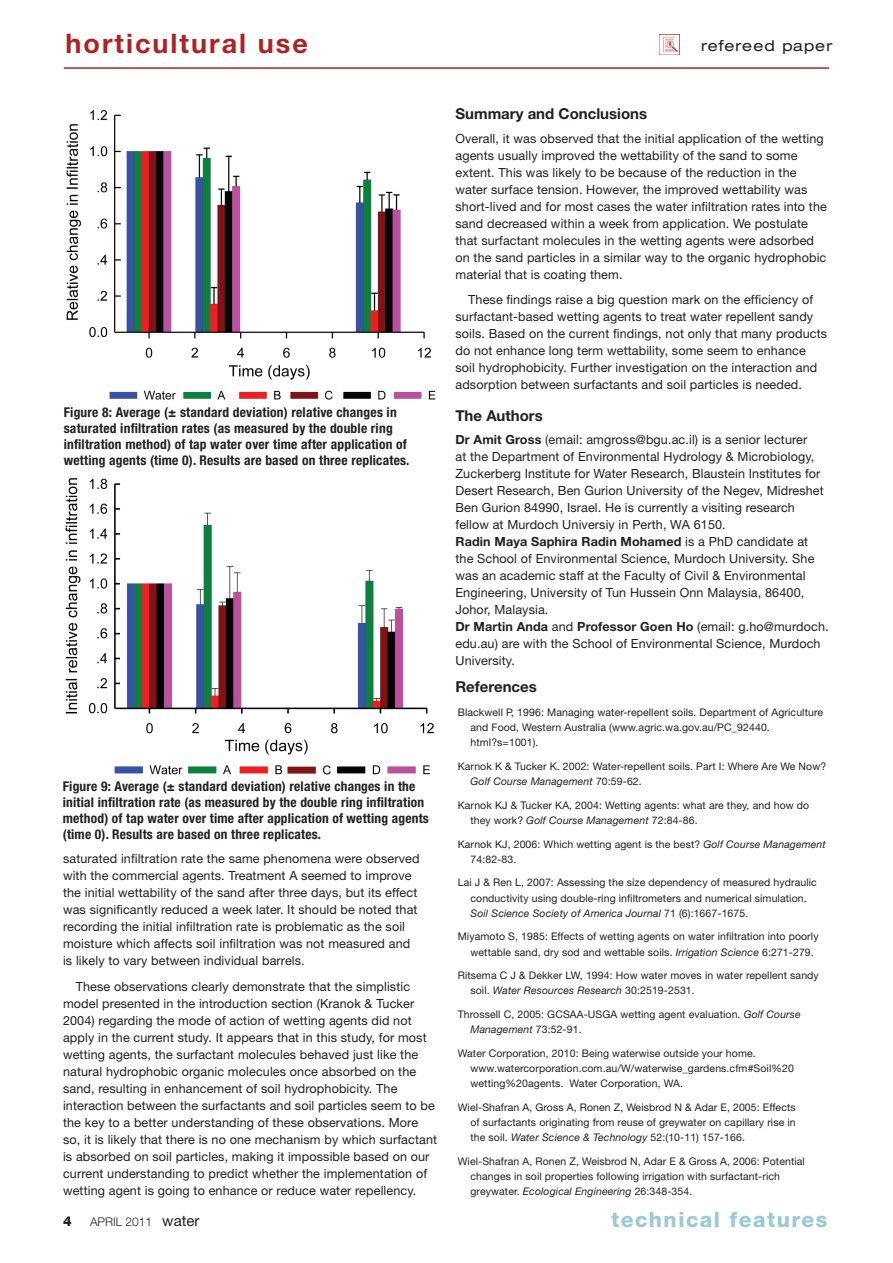
<style>
.page{position:relative;width:893px;height:1263px;background:#fff}
.page>*{position:absolute;margin:0;border:0;box-sizing:border-box;transform-origin:0 0}
.t1{font:700 27px "Helvetica Neue";letter-spacing:.075em;color:#ad2223}
.t2{font:800 21px "Helvetica Neue";letter-spacing:.07em;color:#9bc9d4}
.t3{font:700 15px "Helvetica Neue";color:#231f20}
.t4{font:expanded 15px "Helvetica Neue";letter-spacing:.06em;color:#231f20}
.t5{font:800 13.65px "Helvetica Neue";color:#231f20}
.t6{font:700 condensed 13.5px/16.2px "Helvetica Neue";letter-spacing:.015em;color:#231f20}
.t7{font:12.6px/17px "Helvetica Neue";letter-spacing:.01em;color:#231f20}
.t8{font:300 12px "Helvetica Neue";color:#231f20}
.t9{font:10.5px/15.1px "Helvetica Neue";letter-spacing:.01em;color:#231f20}
.s1{font-weight:700}
.s2{font-style:italic}
.s3{font-weight:400;font-size:15px}
</style>
<div class="page">
<img style="left:659px;top:34px;width:20px;height:20px">
<hr style="left:64px;top:67px;width:765px;height:2px;background:#ad2223">
<img style="left:65px;top:478px;width:369px;height:297px">
<img style="left:66px;top:110px;width:370px;height:290px">
<h1 class="t1" style="left:65px;top:26px;width:244px">horticultural use</h1>
<p class="t4" style="left:701px;top:36px;width:133px">refereed paper</p>
<p class="t6" style="left:64px;top:403px;width:347px">Figure 8: Average (± standard deviation) relative changes in saturated infiltration rates (as measured by the double ring infiltration method) of tap water over time after application of wetting agents (time 0). Results are based on three replicates.</p>
<p class="t6" style="left:63px;top:778px;width:368px">Figure 9: Average (± standard deviation) relative changes in the initial infiltration rate (as measured by the double ring infiltration method) of tap water over time after application of wetting agents (time 0). Results are based on three replicates.</p>
<p class="t7" style="left:63px;top:849px;width:358px">saturated infiltration rate the same phenomena were observed with the commercial agents. Treatment A seemed to improve the initial wettability of the sand after three days, but its effect was significantly reduced a week later. It should be noted that recording the initial infiltration rate is problematic as the soil moisture which affects soil infiltration was not measured and is likely to vary between individual barrels.</p>
<p class="t7" style="left:63px;top:977px;width:376px;text-indent:13px">These observations clearly demonstrate that the simplistic model presented in the introduction section (Kranok &amp; Tucker 2004) regarding the mode of action of wetting agents did not apply in the current study. It appears that in this study, for most wetting agents, the surfactant molecules behaved just like the natural hydrophobic organic molecules once absorbed on the sand, resulting in enhancement of soil hydrophobicity. The interaction between the surfactants and soil particles seem to be the key to a better understanding of these observations. More so, it is likely that there is no one mechanism by which surfactant is absorbed on soil particles, making it impossible based on our current understanding to predict whether the implementation of wetting agent is going to enhance or reduce water repellency.</p>
<p class="t3" style="left:455px;top:105px;width:193px">Summary and Conclusions</p>
<p class="t7" style="left:455px;top:130px;width:373px">Overall, it was observed that the initial application of the wetting agents usually improved the wettability of the sand to some extent. This was likely to be because of the reduction in the water surface tension. However, the improved wettability was short-lived and for most cases the water infiltration rates into the sand decreased within a week from application. We postulate that surfactant molecules in the wetting agents were adsorbed on the sand particles in a similar way to the organic hydrophobic material that is coating them.</p>
<p class="t7" style="left:455px;top:291px;width:373px;text-indent:13px">These findings raise a big question mark on the efficiency of surfactant-based wetting agents to treat water repellent sandy soils. Based on the current findings, not only that many products do not enhance long term wettability, some seem to enhance soil hydrophobicity. Further investigation on the interaction and adsorption between surfactants and soil particles is needed.</p>
<p class="t3" style="left:455px;top:406px;width:89px">The Authors</p>
<p class="t7" style="left:455px;top:431px;width:375px"><span class="s1">Dr Amit Gross</span> (email: amgross@bgu.ac.il) is a senior lecturer<br>at the Department of Environmental Hydrology &amp; Microbiology, Zuckerberg Institute for Water Research, Blaustein Institutes for Desert Research, Ben Gurion University of the Negev, Midreshet Ben Gurion 84990, Israel. He is currently a visiting research fellow at Murdoch Universiy in Perth, WA 6150.<br><span class="s1">Radin Maya Saphira Radin Mohamed</span> is a PhD candidate at the School of Environmental Science, Murdoch University. She was an academic staff at the Faculty of Civil &amp; Environmental Engineering, University of Tun Hussein Onn Malaysia, 86400, Johor, Malaysia.<br><span class="s1">Dr Martin Anda</span> and <span class="s1">Professor Goen Ho</span> (email: g.ho@murdoch. edu.au) are with the School of Environmental Science, Murdoch University.</p>
<p class="t3" style="left:455px;top:678px;width:83px">References</p>
<p class="t9" style="left:470px;top:704px;width:354px;text-indent:-13px">Blackwell P, 1996: Managing water-repellent soils. Department of Agriculture and Food, Western Australia (www.agric.wa.gov.au/PC_92440. html?s=1001).</p>
<p class="t9" style="left:470px;top:758px;width:357px;text-indent:-13px">Karnok K &amp; Tucker K. 2002: Water-repellent soils. Part I: Where Are We Now?<br><span class="s2">Golf Course Management</span> 70:59-62.</p>
<p class="t9" style="left:470px;top:797px;width:340px;text-indent:-13px">Karnok KJ &amp; Tucker KA, 2004: Wetting agents: what are they, and how do they work? <span class="s2">Golf Course Management</span> 72:84-86.</p>
<p class="t9" style="left:470px;top:836px;width:357px;text-indent:-13px">Karnok KJ, 2006: Which wetting agent is the best? <span class="s2">Golf Course Management<br></span>74:82-83.</p>
<p class="t9" style="left:470px;top:875px;width:348px;text-indent:-13px">Lai J &amp; Ren L, 2007: Assessing the size dependency of measured hydraulic conductivity using double-ring infiltrometers and numerical simulation.<br><span class="s2">Soil Science Society of America Journal</span> 71 (6):1667-1675.</p>
<p class="t9" style="left:470px;top:929px;width:350px;text-indent:-13px">Miyamoto S, 1985: Effects of wetting agents on water infiltration into poorly wettable sand, dry sod and wettable soils. <span class="s2">Irrigation Science</span> 6:271-279.</p>
<p class="t9" style="left:470px;top:968px;width:350px;text-indent:-13px">Ritsema C J &amp; Dekker LW, 1994: How water moves in water repellent sandy soil. <span class="s2">Water Resources Research</span> 30:2519-2531.</p>
<p class="t9" style="left:470px;top:1007px;width:332px;text-indent:-13px">Throssell C, 2005: GCSAA-USGA wetting agent evaluation. <span class="s2">Golf Course<br>Management</span> 73:52-91.</p>
<p class="t9" style="left:470px;top:1045px;width:325px;text-indent:-13px">Water Corporation, 2010: Being waterwise outside your home. www.watercorporation.com.au/W/waterwise_gardens.cfm#Soil%20 wetting%20agents. Water Corporation, WA.</p>
<p class="t9" style="left:470px;top:1099px;width:327px;text-align:justify;text-indent:-13px">Wiel-Shafran A, Gross A, Ronen Z, Weisbrod N &amp; Adar E, 2005: Effects of surfactants originating from reuse of greywater on capillary rise in the soil. <span class="s2">Water Science &amp; Technology</span> 52:(10-11) 157-166.</p>
<p class="t9" style="left:470px;top:1153px;width:336px;text-indent:-13px">Wiel-Shafran A, Ronen Z, Weisbrod N, Adar E &amp; Gross A, 2006: Potential changes in soil properties following irrigation with surfactant-rich greywater. <span class="s2">Ecological Engineering</span> 26:348-354.</p>
<p class="t5" style="left:63px;top:1212px;width:10px">4</p>
<p class="t8" style="left:90px;top:1214px;width:111px">APRIL 2011 <span class="s3">water</span></p>
<h2 class="t2" style="left:611px;top:1207px;width:218px">technical features</h2>
</div>
